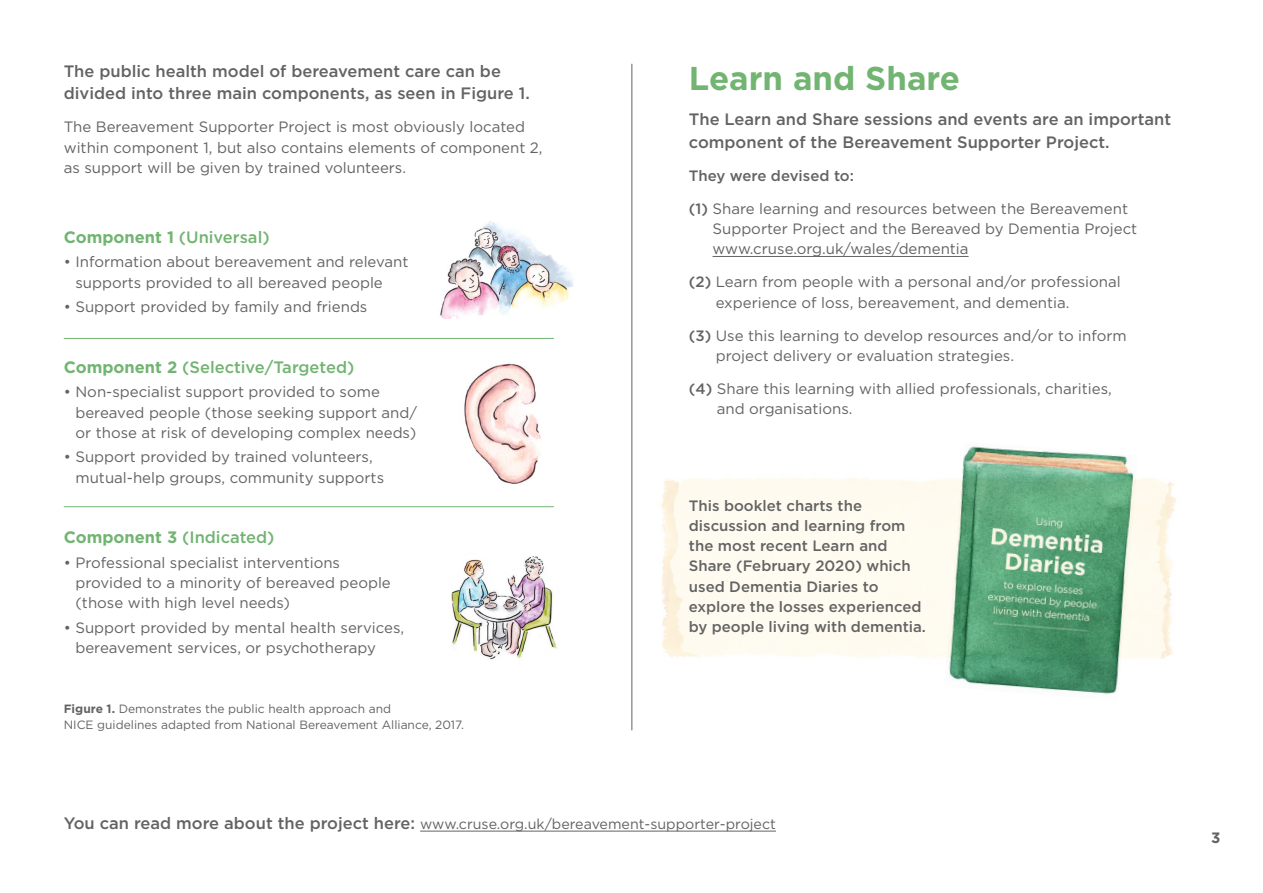
<style>
.page{position:relative;width:1263px;height:893px;background:#fff}
.page>*{position:absolute;margin:0;border:0;box-sizing:border-box;transform-origin:0 0}
.t1{font:700 33px "Gotham";color:#72b472}
.t2{font:500 16.5px/22.5px "Gotham";color:#646363}
.t3{font:500 16.5px "Gotham";color:#72b472}
.t4{font:15px/20.2px "Gotham";color:#646363}
.t5{font:500 15px/20.2px "Gotham";color:#646363}
.t6{font:700 15px "Gotham";color:#646363}
.t7{font:14.25px "Gotham";color:#646363}
.t8{font:12px/16.5px "Gotham";color:#646363}
.s1{font-weight:700}
.s2{font-weight:500}
.s3{font-weight:500;font-size:16.5px}
</style>
<div class="page">
<img style="left:949px;top:446px;width:183px;height:248px">
<hr style="left:420px;top:831px;width:356px;height:1px;background:#646363">
<hr style="left:64px;top:338px;width:490px;height:1px;background:#72b472">
<hr style="left:64px;top:506px;width:490px;height:1px;background:#72b472">
<hr style="left:631px;top:64px;width:1px;height:666px;background:#646363">
<img style="left:440px;top:221px;width:133px;height:98px">
<img style="left:464px;top:363px;width:78px;height:121px">
<img style="left:661px;top:473px;width:515px;height:191px">
<img style="left:451px;top:556px;width:106px;height:104px">
<hr style="left:712px;top:256px;width:256px;height:1px;background:#646363">
<p class="t2" style="left:64px;top:60px;width:468px">The public health model of bereavement care can be divided into three main components, as seen in Figure 1.</p>
<p class="t4" style="left:64px;top:117px;width:480px">The Bereavement Supporter Project is most obviously located within component 1, but also contains elements of component 2, as support will be given by trained volunteers.</p>
<p class="t3" style="left:64px;top:226px;width:207px"><span class="s1">Component 1</span> (Universal)</p>
<p class="t4" style="left:75px;top:252px;width:335px;text-indent:-12px">• Information about bereavement and relevant supports provided to all bereaved people</p>
<p class="t4" style="left:64px;top:296px;width:305px">• Support provided by family and friends</p>
<p class="t3" style="left:64px;top:356px;width:292px"><span class="s1">Component 2</span> (Selective/Targeted)</p>
<p class="t4" style="left:75px;top:382px;width:343px;text-indent:-12px">• Non-specialist support provided to some bereaved people (those seeking support and/ or those at risk of developing complex needs)</p>
<p class="t4" style="left:75px;top:447px;width:310px;text-indent:-12px">• Support provided by trained volunteers, mutual-help groups, community supports</p>
<p class="t3" style="left:64px;top:527px;width:212px"><span class="s1">Component 3</span> (Indicated)</p>
<p class="t4" style="left:75px;top:552px;width:317px;text-indent:-12px">• Professional specialist interventions provided to a minority of bereaved people (those with high level needs)</p>
<p class="t4" style="left:75px;top:617px;width:330px;text-indent:-12px">• Support provided by mental health services, bereavement services, or psychotherapy</p>
<p class="t8" style="left:64px;top:700px;width:402px"><span class="s1">Figure 1.</span> Demonstrates the public health approach and<br>NICE guidelines adapted from National Bereavement Alliance, 2017.</p>
<h1 class="t1" style="left:689px;top:57px;width:273px">Learn and Share</h1>
<p class="t2" style="left:689px;top:108px;width:484px">The Learn and Share sessions and events are an important component of the Bereavement Supporter Project.</p>
<p class="t5" style="left:689px;top:165px;width:167px">They were devised to:</p>
<p class="t4" style="left:712px;top:198px;width:426px;text-indent:-24px"><span class="s2">(1)</span> Share learning and resources between the Bereavement<br>Supporter Project and the Bereaved by Dementia Project www.cruse.org.uk/wales/dementia</p>
<p class="t4" style="left:716px;top:272px;width:406px;text-indent:-27px"><span class="s2">(2)</span> Learn from people with a personal and/or professional experience of loss, bereavement, and dementia.</p>
<p class="t4" style="left:716px;top:325px;width:412px;text-indent:-27px"><span class="s2">(3)</span> Use this learning to develop resources and/or to inform project delivery or evaluation strategies.</p>
<p class="t4" style="left:717px;top:378px;width:396px;text-indent:-28px"><span class="s2">(4)</span> Share this learning with allied professionals, charities, and organisations.</p>
<p class="t5" style="left:689px;top:495px;width:239px">This booklet charts the discussion and learning from the most recent Learn and<br>Share (February 2020) which used Dementia Diaries to explore the losses experienced by people living with dementia.</p>
<p class="t7" style="left:64px;top:815px;width:714px"><span class="s3">You can read more about the project here:</span> www.cruse.org.uk/bereavement-supporter-project</p>
<p class="t6" style="left:1211px;top:827px;width:11px">3</p>
</div>
